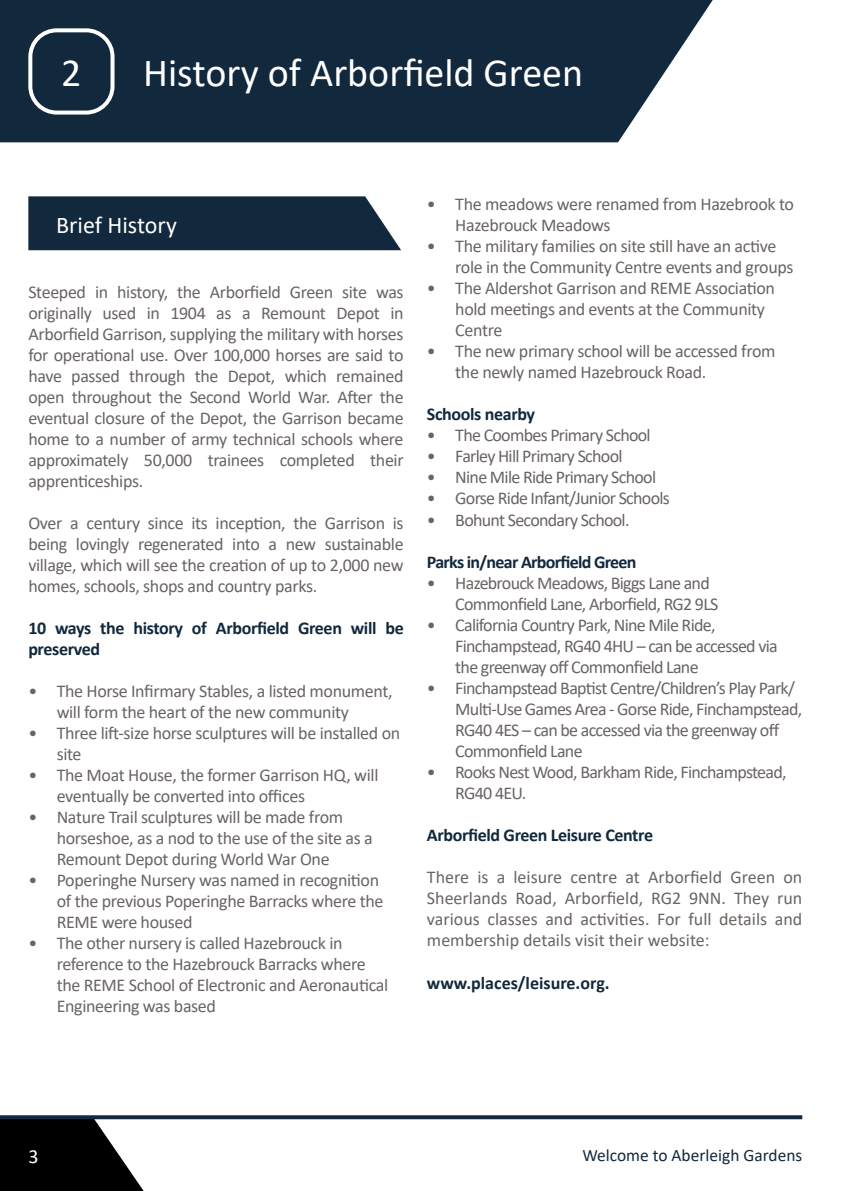
<style>
.page{position:relative;width:842px;height:1191px;background:#fff}
.page>*{position:absolute;margin:0;border:0;box-sizing:border-box;transform-origin:0 0}
.t1{font:40px "Calibri";color:#fff}
.t2{font:24px "Calibri";color:#fff}
.t3{font:20px "Calibri";color:#fff}
.t4{font:18px/21px "Calibri";letter-spacing:-.02em;color:#6a6462}
.t5{font:18px/21px "Calibri";letter-spacing:-.04em;color:#6a6462}
.t6{font:700 18px/21px "Calibri";letter-spacing:-.02em;color:#11283d}
.t7{font:700 18px "Calibri";letter-spacing:-.04em;color:#11283d}
.t8{font:700 18px "Calibri";color:#11283d}
.t9{font:17.4px "Calibri";color:#11283d}
</style>
<div class="page">
<svg style="left:0;top:0;width:713px;height:142px;background:#21374a"></svg>
<div style="left:30px;top:30px;width:83px;height:83px;background:#11283d;border-radius:26px"></div>
<div style="left:28px;top:28px;width:87px;height:87px;border:4px solid #fff;border-radius:26px"></div>
<div style="left:28px;top:196px;width:373px;height:54px;background:#11283d"></div>
<svg style="left:0;top:1119px;width:144px;height:72px"></svg>
<svg style="left:0;top:1115px;width:802px;height:4px;background:#203649"></svg>
<h1 class="t1" style="left:61px;top:45px;width:22px">2</h1>
<h1 class="t1" style="left:143px;top:45px;width:441px">History of Arborfield Green</h1>
<h2 class="t2" style="left:56px;top:208px;width:122px">Brief History</h2>
<p class="t4" style="left:28px;top:281px;width:377px;text-align:justify">Steeped in history, the Arborfield Green site was originally used in 1904 as a Remount Depot in Arborfield Garrison, supplying the military with horses for operational use. Over 100,000 horses are said to have passed through the Depot, which remained open throughout the Second World War. After the eventual closure of the Depot, the Garrison became home to a number of army technical schools where approximately 50,000 trainees completed their apprenticeships.</p>
<p class="t4" style="left:28px;top:512px;width:377px;text-align:justify">Over a century since its inception, the Garrison is being lovingly regenerated into a new sustainable village, which will see the creation of up to 2,000 new homes, schools, shops and country parks.</p>
<p class="t6" style="left:28px;top:617px;width:377px">10 ways the history of Arborfield Green will be preserved</p>
<p class="t4" style="left:57px;top:680px;width:337px;text-indent:-28px">• The Horse Infirmary Stables, a listed monument, will form the heart of the new community</p>
<p class="t4" style="left:57px;top:722px;width:345px;text-indent:-28px">• Three lift-size horse sculptures will be installed on site</p>
<p class="t4" style="left:57px;top:764px;width:323px;text-indent:-28px">• The Moat House, the former Garrison HQ, will eventually be converted into offices</p>
<p class="t4" style="left:57px;top:806px;width:318px;text-indent:-28px">• Nature Trail sculptures will be made from horseshoe, as a nod to the use of the site as a<br>Remount Depot during World War One</p>
<p class="t4" style="left:57px;top:869px;width:328px;text-indent:-28px">• Poperinghe Nursery was named in recognition of the previous Poperinghe Barracks where the<br>REME were housed</p>
<p class="t4" style="left:57px;top:932px;width:333px;text-indent:-28px">• The other nursery is called Hazebrouck in reference to the Hazebrouck Barracks where the REME School of Electronic and Aeronautical Engineering was based</p>
<p class="t4" style="left:455px;top:193px;width:340px;text-indent:-28px">• The meadows were renamed from Hazebrook to<br>Hazebrouck Meadows</p>
<p class="t4" style="left:455px;top:235px;width:340px;text-indent:-28px">• The military families on site still have an active role in the Community Centre events and groups</p>
<p class="t4" style="left:455px;top:277px;width:321px;text-indent:-28px">• The Aldershot Garrison and REME Association hold meetings and events at the Community<br>Centre</p>
<p class="t4" style="left:455px;top:340px;width:322px;text-indent:-28px">• The new primary school will be accessed from the newly named Hazebrouck Road.</p>
<p class="t6" style="left:427px;top:403px;width:110px">Schools nearby</p>
<p class="t5" style="left:427px;top:424px;width:225px">• The Coombes Primary School</p>
<p class="t5" style="left:427px;top:445px;width:197px">• Farley Hill Primary School</p>
<p class="t5" style="left:427px;top:466px;width:231px">• Nine Mile Ride Primary School</p>
<p class="t5" style="left:427px;top:487px;width:244px">• Gorse Ride Infant/Junior Schools</p>
<p class="t5" style="left:427px;top:509px;width:204px">• Bohunt Secondary School.</p>
<p class="t7" style="left:427px;top:549px;width:211px">Parks in/near Arborfield Green</p>
<p class="t5" style="left:455px;top:572px;width:265px;text-indent:-28px">• Hazebrouck Meadows, Biggs Lane and<br>Commonfield Lane, Arborfield, RG2 9LS</p>
<p class="t5" style="left:455px;top:614px;width:324px;text-indent:-28px">• California Country Park, Nine Mile Ride,<br>Finchampstead, RG40 4HU – can be accessed via the greenway off Commonfield Lane</p>
<p class="t5" style="left:455px;top:677px;width:348px;text-indent:-28px">• Finchampstead Baptist Centre/Children’s Play Park/ Multi-Use Games Area - Gorse Ride, Finchampstead, RG40 4ES – can be accessed via the greenway off Commonfield Lane</p>
<p class="t5" style="left:455px;top:761px;width:333px;text-indent:-28px">• Rooks Nest Wood, Barkham Ride, Finchampstead,<br>RG40 4EU.</p>
<p class="t6" style="left:427px;top:824px;width:228px">Arborfield Green Leisure Centre</p>
<p class="t4" style="left:427px;top:866px;width:377px;text-align:justify">There is a leisure centre at Arborfield Green on Sheerlands Road, Arborfield, RG2 9NN. They run various classes and activities. For full details and membership details visit their website:</p>
<p class="t8" style="left:427px;top:970px;width:184px">www.places/leisure.org.</p>
<p class="t3" style="left:28px;top:1142px;width:12px">3</p>
<p class="t9" style="left:582px;top:1142px;width:221px">Welcome to Aberleigh Gardens</p>
</div>
